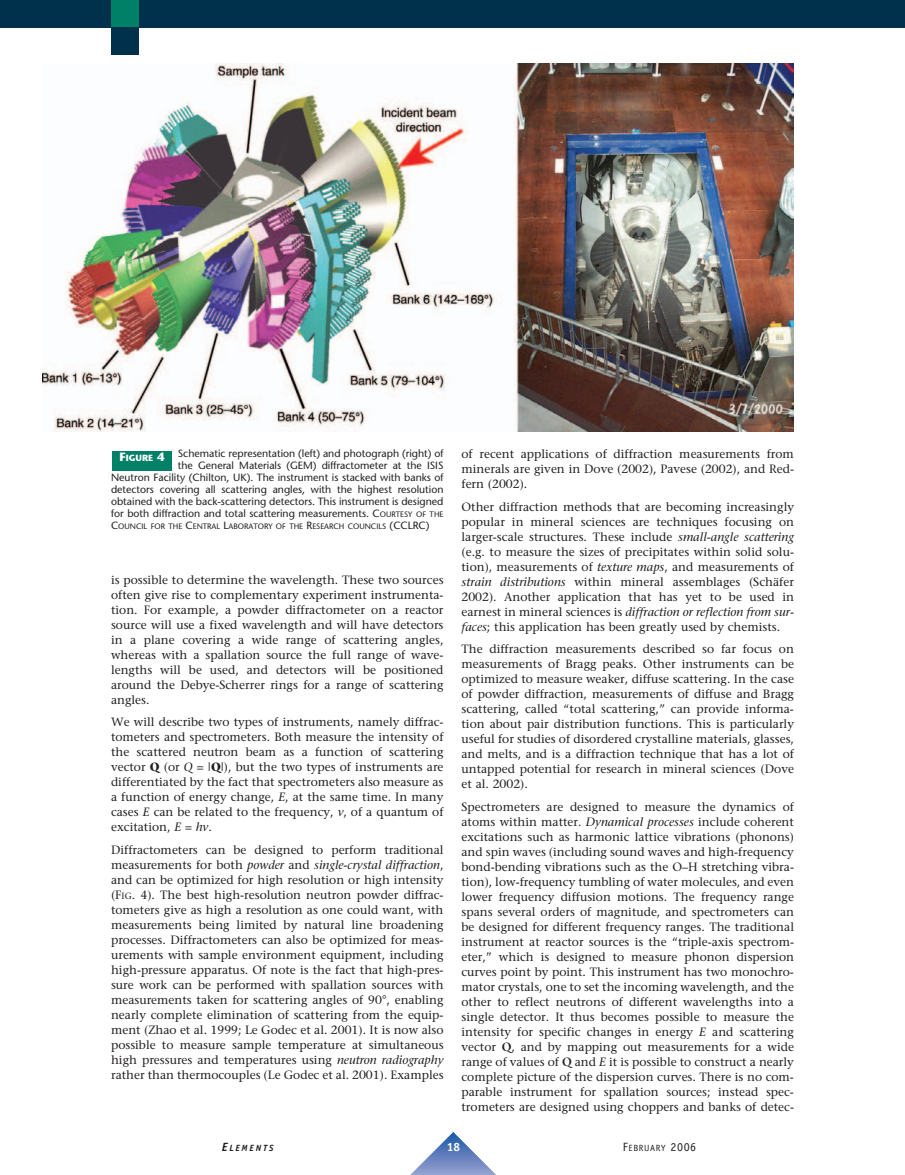
<style>
.page{position:relative;width:905px;height:1175px;background:#fff}
.page>*{position:absolute;margin:0;border:0;box-sizing:border-box;transform-origin:0 0}
.t1{font:12px/15px "Stone Serif";color:#231f20;text-align:justify}
.t2{font:700 12px "Officina Sans";color:#fff}
.t3{font:10.5px/12px "Stone Sans";color:#231f20;text-align:right}
.t4{font:9px "Officina Sans";letter-spacing:.065em;color:#231f20}
.t5{font:italic 700 9px "Officina Sans";letter-spacing:.2em;color:#231f20}
.t6{font:700 9px "Stone Sans";color:#fff}
.t7{font:7.8px "Stone Sans";color:#231f20}
.s1{font-size:7.8px}
.s2{font-size:10.5px}
.s3{font-size:12px}
.s4{font-weight:700}
.s5{font-style:italic}
.s6{font-size:9px}
.s7{font-weight:600}
</style>
<div class="page">
<hr style="left:397px;top:1174px;width:112px;height:1px;background:#93a3d1">
<hr style="left:397px;top:1173px;width:112px;height:1px;background:#90a1d0">
<hr style="left:397px;top:1172px;width:112px;height:1px;background:#8d9ecf">
<hr style="left:397px;top:1171px;width:112px;height:1px;background:#8b9cce">
<hr style="left:397px;top:1170px;width:112px;height:1px;background:#89c">
<hr style="left:397px;top:1169px;width:112px;height:1px;background:#8597cb">
<hr style="left:397px;top:1168px;width:112px;height:1px;background:#8294c9">
<hr style="left:397px;top:1167px;width:112px;height:1px;background:#8092c8">
<hr style="left:397px;top:1166px;width:112px;height:1px;background:#7c90c7">
<hr style="left:397px;top:1165px;width:112px;height:1px;background:#7a8ec6">
<hr style="left:397px;top:1164px;width:112px;height:1px;background:#778cc5">
<hr style="left:397px;top:1163px;width:112px;height:1px;background:#748ac4">
<hr style="left:397px;top:1162px;width:112px;height:1px;background:#7289c3">
<hr style="left:397px;top:1161px;width:112px;height:1px;background:#7086c2">
<hr style="left:397px;top:1160px;width:112px;height:1px;background:#6d85c1">
<hr style="left:397px;top:1159px;width:112px;height:1px;background:#6982c0">
<hr style="left:397px;top:1158px;width:112px;height:1px;background:#6880bf">
<hr style="left:397px;top:1157px;width:112px;height:1px;background:#647fbe">
<hr style="left:397px;top:1156px;width:112px;height:1px;background:#617dbd">
<hr style="left:397px;top:1155px;width:112px;height:1px;background:#5e7bbc">
<hr style="left:397px;top:1154px;width:112px;height:1px;background:#5b79bb">
<hr style="left:397px;top:1153px;width:112px;height:1px;background:#5877b9">
<hr style="left:397px;top:1152px;width:112px;height:1px;background:#5575b8">
<hr style="left:397px;top:1151px;width:112px;height:1px;background:#5273b7">
<hr style="left:397px;top:1150px;width:112px;height:1px;background:#5072b7">
<hr style="left:397px;top:1149px;width:112px;height:1px;background:#4c70b5">
<hr style="left:397px;top:1148px;width:112px;height:1px;background:#476fb5">
<hr style="left:397px;top:1147px;width:112px;height:1px;background:#446db4">
<hr style="left:397px;top:1146px;width:112px;height:1px;background:#416cb3">
<hr style="left:397px;top:1145px;width:112px;height:1px;background:#3c6ab2">
<hr style="left:397px;top:1144px;width:112px;height:1px;background:#3369b1">
<hr style="left:397px;top:1143px;width:112px;height:1px;background:#3167b0">
<hr style="left:397px;top:1142px;width:112px;height:1px;background:#2f66b0">
<hr style="left:397px;top:1141px;width:112px;height:1px;background:#2d65af">
<hr style="left:397px;top:1140px;width:112px;height:1px;background:#2a63ae">
<hr style="left:397px;top:1139px;width:112px;height:1px;background:#2762ad">
<hr style="left:397px;top:1138px;width:112px;height:1px;background:#2460ac">
<hr style="left:397px;top:1137px;width:112px;height:1px;background:#225eab">
<hr style="left:397px;top:1136px;width:112px;height:1px;background:#1e5da9">
<hr style="left:397px;top:1135px;width:112px;height:1px;background:#1c5ba8">
<hr style="left:397px;top:1134px;width:112px;height:1px;background:#175aa8">
<hr style="left:397px;top:1133px;width:112px;height:1px;background:#1158a7">
<hr style="left:397px;top:1132px;width:112px;height:1px;background:#0856a6">
<div style="left:0;top:0;width:904px;height:27px;background:#00314c"></div>
<div style="left:111px;top:0;width:27px;height:27px;background:#008066"></div>
<div style="left:111px;top:27px;width:27px;height:27px;background:#00314c"></div>
<div style="left:112px;top:451px;width:60px;height:19px;background:#008066"></div>
<img style="left:42px;top:63px;width:751px;height:368px">
<p class="t3" style="left:111px;top:448px;width:334px">Schematic representation (left) and photograph (right) of<br>the General Materials (GEM) diffractometer at the ISIS<br>Neutron Facility (Chilton, UK). The instrument is stacked with banks of detectors covering all scattering angles, with the highest resolution obtained with the back-scattering detectors. This instrument is designed for both diffraction and total scattering measurements. C<span class="s1">OURTESY OF THE</span></p>
<p class="t7" style="left:111px;top:523px;width:320px"><span class="s2">C</span>OUNCIL FOR THE <span class="s2">C</span>ENTRAL <span class="s2">L</span>ABORATORY OF THE <span class="s2">R</span>ESEARCH COUNCILS <span class="s2">(CCLRC)</span></p>
<p class="t6" style="left:120px;top:454px;width:47px"><span class="s3">F</span>IGURE <span class="s3">4</span></p>
<p class="t1" style="left:111px;top:573px;width:334px">is possible to determine the wavelength. These two sources often give rise to complementary experiment instrumenta&shy;tion. For example, a powder diffractometer on a reactor source will use a fixed wavelength and will have detectors in a plane covering a wide range of scattering angles, whereas with a spallation source the full range of wave&shy;lengths will be used, and detectors will be positioned around the Debye-Scherrer rings for a range of scattering angles.</p>
<p class="t1" style="left:111px;top:715px;width:334px">We will describe two types of instruments, namely diffrac&shy;tometers and spectrometers. Both measure the intensity of the scattered neutron beam as a function of scattering vector <span class="s4">Q</span> (or <span class="s5">Q</span> = |<span class="s4">Q</span>|), but the two types of instruments are differentiated by the fact that spectrometers also measure as a function of energy change, <span class="s5">E</span>, at the same time. In many cases <span class="s5">E</span> can be related to the frequency, <span class="s5">v</span>, of a quantum of excitation, <span class="s5">E</span> = <span class="s5">hv</span>.</p>
<p class="t1" style="left:111px;top:843px;width:334px">Diffractometers can be designed to perform traditional measurements for both <span class="s5">powder</span> and <span class="s5">single-crystal diffraction</span>, and can be optimized for high resolution or high intensity (F<span class="s6">IG</span>. 4). The best high-resolution neutron powder diffrac&shy;tometers give as high a resolution as one could want, with measurements being limited by natural line broadening processes. Diffractometers can also be optimized for meas&shy;urements with sample environment equipment, including high-pressure apparatus. Of note is the fact that high-pres&shy;sure work can be performed with spallation sources with measurements taken for scattering angles of 90°, enabling nearly complete elimination of scattering from the equip&shy;ment (Zhao et al. 1999; Le Godec et al. 2001). It is now also possible to measure sample temperature at simultaneous high pressures and temperatures using <span class="s5">neutron radiography </span>rather than thermocouples (Le Godec et al. 2001). Examples</p>
<p class="t1" style="left:461px;top:448px;width:334px">of recent applications of diffraction measurements from minerals are given in Dove (2002), Pavese (2002), and Red&shy;fern (2002).</p>
<p class="t1" style="left:461px;top:500px;width:334px">Other diffraction methods that are becoming increasingly popular in mineral sciences are techniques focusing on larger-scale structures. These include <span class="s5">small-angle scattering </span>(e.g. to measure the sizes of precipitates within solid solu&shy;tion), measurements of <span class="s5">texture maps</span>, and measurements of <span class="s5">strain distributions</span> within mineral assemblages (Schäfer 2002). Another application that has yet to be used in earnest in mineral sciences is <span class="s5">diffraction or reflection from sur&shy;faces</span>; this application has been greatly used by chemists.</p>
<p class="t1" style="left:461px;top:643px;width:334px">The diffraction measurements described so far focus on measurements of Bragg peaks. Other instruments can be optimized to measure weaker, diffuse scattering. In the case of powder diffraction, measurements of diffuse and Bragg scattering, called “total scattering,” can provide informa&shy;tion about pair distribution functions. This is particularly useful for studies of disordered crystalline materials, glasses, and melts, and is a diffraction technique that has a lot of untapped potential for research in mineral sciences (Dove et al. 2002).</p>
<p class="t1" style="left:461px;top:800px;width:334px">Spectrometers are designed to measure the dynamics of atoms within matter. <span class="s5">Dynamical processes</span> include coherent excitations such as harmonic lattice vibrations (phonons) and spin waves (including sound waves and high-frequency bond-bending vibrations such as the O–H stretching vibra&shy;tion), low-frequency tumbling of water molecules, and even lower frequency diffusion motions. The frequency range spans several orders of magnitude, and spectrometers can be designed for different frequency ranges. The traditional instrument at reactor sources is the “triple-axis spectrom&shy;eter,” which is designed to measure phonon dispersion curves point by point. This instrument has two monochro&shy;mator crystals, one to set the incoming wavelength, and the other to reflect neutrons of different wavelengths into a single detector. It thus becomes possible to measure the intensity for specific changes in energy <span class="s5">E</span> and scattering vector <span class="s7">Q</span>, and by mapping out measurements for a wide range of values of <span class="s7">Q</span> and <span class="s5">E</span> it is possible to construct a nearly complete picture of the dispersion curves. There is no com&shy;parable instrument for spallation sources; instead spec&shy;trometers are designed using choppers and banks of detec-</p>
<p class="t5" style="left:222px;top:1144px;width:53px"><span class="s3">E</span>LEMENTS</p>
<p class="t2" style="left:447px;top:1142px;width:15px">18</p>
<p class="t4" style="left:623px;top:1144px;width:75px"><span class="s3">F</span>EBRUARY <span class="s3">2006</span></p>
</div>
